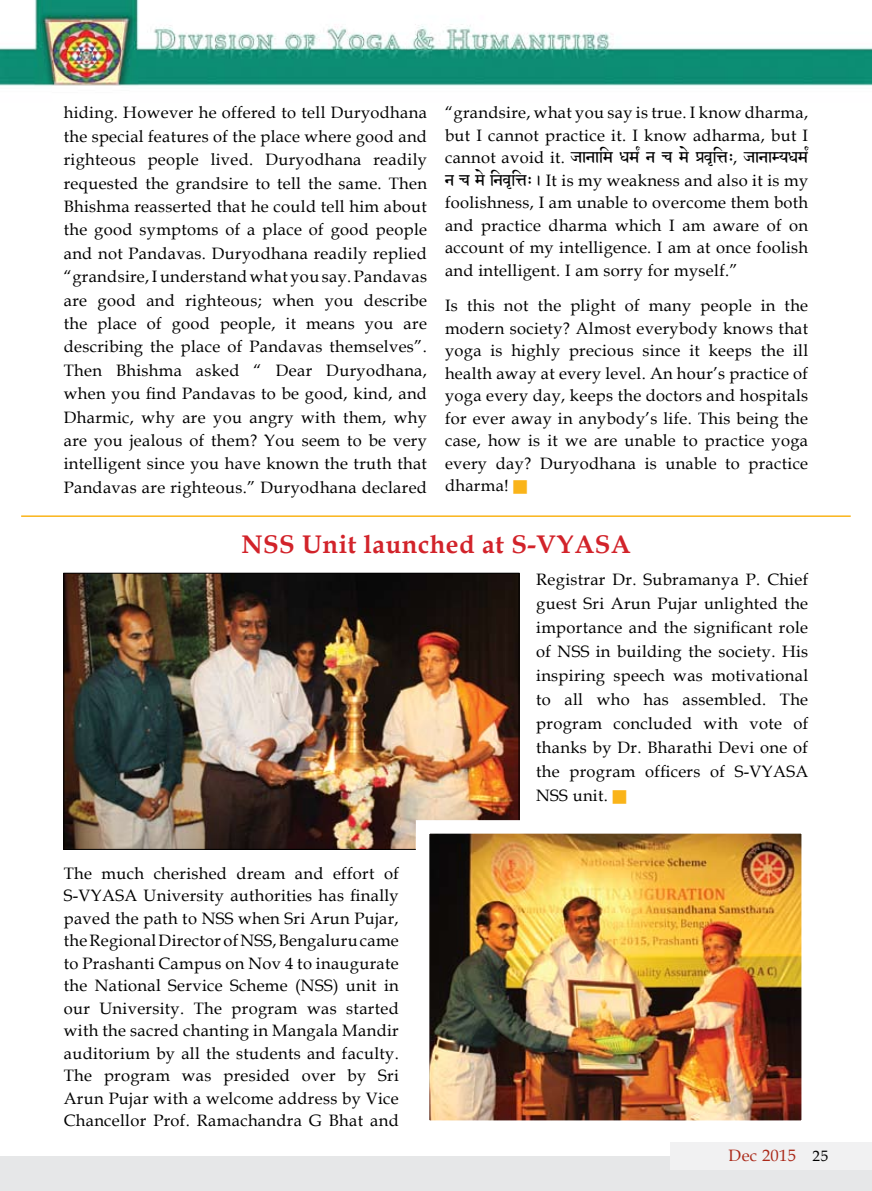
<style>
.page{position:relative;width:872px;height:1191px;background:#fff}
.page>*{position:absolute;margin:0;border:0;box-sizing:border-box;transform-origin:0 0}
.t1{font:700 25.5px "Book Antiqua";letter-spacing:.02em;color:#d2232a}
.t2{font:16.5px/22.5px "Book Antiqua";letter-spacing:.02em;color:#000;text-align:justify}
.t3{font:16.5px "Sanskrit 99";color:#000}
.t4{font:16.5px "Book Antiqua";letter-spacing:.02em;color:#ab2a1a}
.t5{font:15px "Book Antiqua";color:#000}
.s1{font-family:"Book Antiqua"}
.s2{font-family:"Sanskrit 99"}
.s3{font-size:15px;color:#000}
</style>
<div class="page">
<img style="left:0;top:0;width:872px;height:850px">
<img style="left:66px;top:575px;width:451px;height:272px">
<div style="left:64px;top:573px;width:455px;height:276px;border:1px solid #000"></div>
<img style="left:431px;top:835px;width:369px;height:284px">
<div style="left:416px;top:820px;width:399px;height:314px;border:14px solid #fff"></div>
<hr style="left:21px;top:515px;width:829px;height:2px;background:#fab419">
<div style="left:0;top:1156px;width:872px;height:35px;background:#e6e7e8"></div>
<div style="left:670px;top:1142px;width:202px;height:27px;background:#f1f1f2"></div>
<svg style="left:513px;top:480px;width:14px;height:14px"></svg>
<svg style="left:612px;top:790px;width:14px;height:14px"></svg>
<p class="t2" style="left:64px;top:101px;width:365px;line-height:23.4px">hiding. However he offered to tell Duryodhana the special features of the place where good and righteous people lived. Duryodhana readily requested the grandsire to tell the same. Then Bhishma reasserted that he could tell him about the good symptoms of a place of good people and not Pandavas. Duryodhana readily replied “grandsire, I understand what you say. Pandavas are good and righteous; when you describe the place of good people, it means you are describing the place of Pandavas themselves”.<br>Then Bhishma asked “ Dear Duryodhana, when you find Pandavas to be good, kind, and Dharmic, why are you angry with them, why are you jealous of them? You seem to be very intelligent since you have known the truth that Pandavas are righteous.” Duryodhana declared</p>
<p class="t2" style="left:445px;top:101px;width:365px">“grandsire, what you say is true. I know dharma, but I cannot practice it. I know adharma, but I</p>
<p class="t3" style="left:445px;top:148px;width:365px"><span class="s1">cannot avoid it.</span> JANAIM XM¡ N C MEÀV&amp;IÄ&gt;<span class="s1">,</span> JANAMYXM¡</p>
<p class="t2" style="left:445px;top:169px;width:365px"><span class="s2">N C MEINV&amp;IÄ&gt;,</span> It is my weakness and also it is my foolishness, I am unable to overcome them both and practice dharma which I am aware of on account of my intelligence. I am at once foolish and intelligent. I am sorry for myself.”</p>
<p class="t2" style="left:445px;top:294px;width:365px">Is this not the plight of many people in the modern society? Almost everybody knows that yoga is highly precious since it keeps the ill health away at every level. An hour’s practice of yoga every day, keeps the doctors and hospitals for ever away in anybody’s life. This being the case, how is it we are unable to practice yoga every day? Duryodhana is unable to practice dharma!</p>
<h1 class="t1" style="left:241px;top:526px;width:391px">NSS Unit launched at S-VYASA</h1>
<p class="t2" style="left:64px;top:861px;width:336px">The much cherished dream and effort of S-VYASA University authorities has finally paved the path to NSS when Sri Arun Pujar, the Regional Director of NSS, Bengaluru came to Prashanti Campus on Nov 4 to inaugurate the National Service Scheme (NSS) unit in our University. The program was started with the sacred chanting in Mangala Mandir auditorium by all the students and faculty.<br>The program was presided over by Sri Arun Pujar with a welcome address by Vice Chancellor Prof. Ramachandra G Bhat and</p>
<p class="t2" style="left:536px;top:567px;width:273px;line-height:24px">Registrar Dr. Subramanya P. Chief guest Sri Arun Pujar unlighted the importance and the significant role of NSS in building the society. His inspiring speech was motivational to all who has assembled. The program concluded with vote of thanks by Dr. Bharathi Devi one of the program officers of S-VYASA NSS unit.</p>
<p class="t4" style="left:728px;top:1144px;width:101px">Dec 2015 <span class="s3">25</span></p>
<p class="t5" style="left:820px;top:1145px;width:9px">7</p>
</div>
